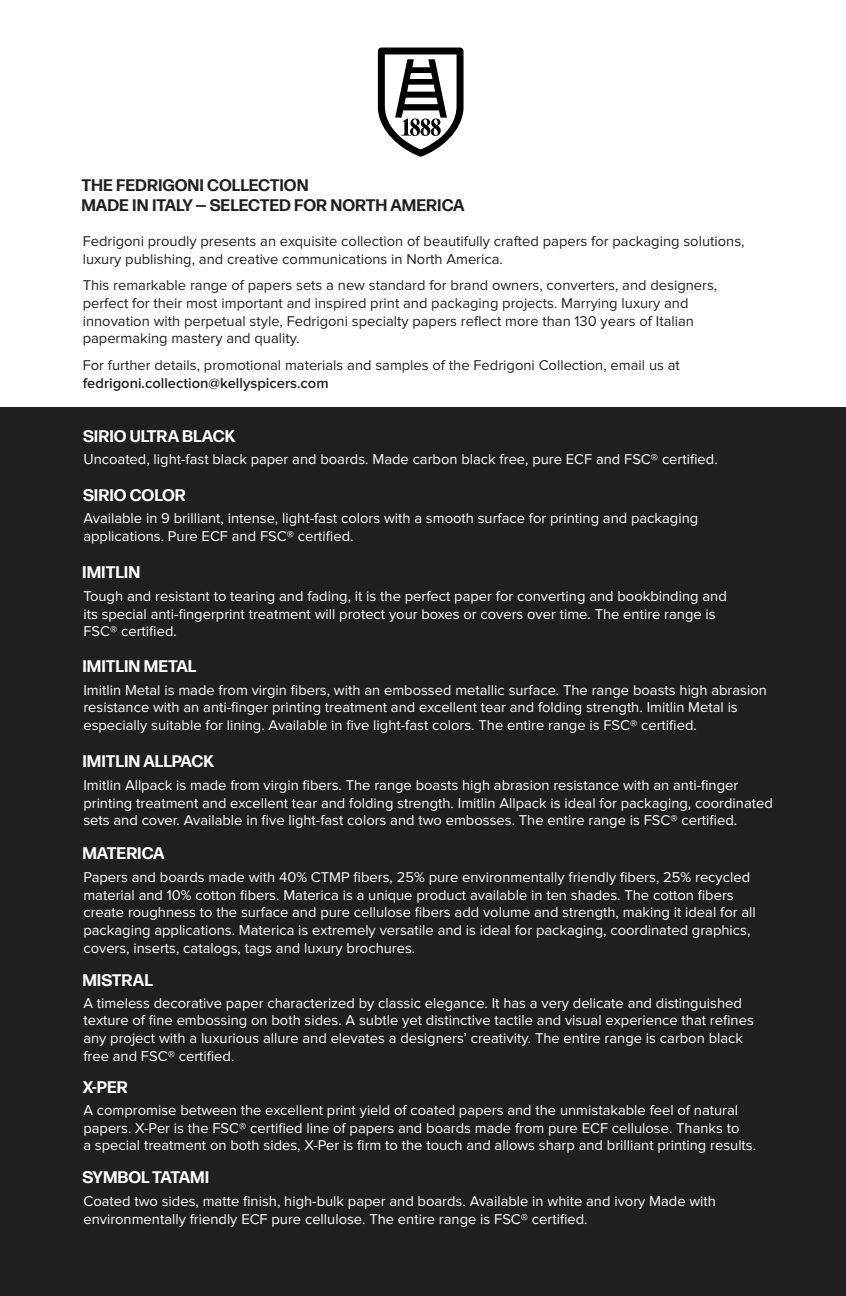
<style>
.page{position:relative;width:846px;height:1296px;background:#fff}
.page>*{position:absolute;margin:0;border:0;box-sizing:border-box;transform-origin:0 0}
.t1{font:700 16.8px "Forma DJR Micro Fedrigoni";color:#fff}
.t2{font:700 16.8px "Forma DJR Micro Fedrigoni";color:#231f20}
.t3{font:14.8px/17.6px "Proxima Nova";color:#fff}
.t4{font:14.8px/17.6px "Proxima Nova";color:#231f20}
.t5{font:600 14.8px "Proxima Nova";color:#231f20}
.s1{color:#231f20}
</style>
<div class="page">
<div style="left:0;top:408px;width:846px;height:888px;background:#231f20"></div>
<svg style="left:378px;top:47px;width:86px;height:110px"></svg>
<p class="t2" style="left:81px;top:174px;width:229px">THE FEDRIGONI COLLECTION</p>
<p class="t2" style="left:81px;top:194px;width:385px">MADE IN ITALY — SELECTED FOR NORTH AMERICA</p>
<p class="t4" style="left:83px;top:233px;width:663px">Fedrigoni proudly presents an exquisite collection of beautifully crafted papers for packaging solutions, luxury publishing, and creative communications in North America.</p>
<p class="t4" style="left:83px;top:277px;width:636px">This remarkable range of papers sets a new standard for brand owners, converters, and designers, perfect for their most important and inspired print and packaging projects. Marrying luxury and innovation with perpetual style, Fedrigoni specialty papers reflect more than 130 years of Italian papermaking mastery and quality.</p>
<p class="t4" style="left:83px;top:357px;width:599px">For further details, promotional materials and samples of the Fedrigoni Collection, email us at</p>
<p class="t5" style="left:83px;top:376px;width:247px">fedrigoni.collection@kellyspicers.com</p>
<p class="t1" style="left:83px;top:425px;width:154px">SIRIO ULTRA BLACK</p>
<p class="t3" style="left:83px;top:451px;width:636px">Uncoated, light-fast black paper and boards. Made carbon black free, pure ECF and FSC® certified.</p>
<p class="t1" style="left:83px;top:484px;width:104px">SIRIO COLOR</p>
<p class="t3" style="left:83px;top:510px;width:616px">Available in 9 brilliant, intense, light-fast colors with a smooth surface for printing and packaging applications. Pure ECF and FSC® certified.</p>
<p class="t1" style="left:82px;top:562px;width:60px">IMITLIN</p>
<p class="t3" style="left:83px;top:588px;width:645px">Tough and resistant to tearing and fading, it is the perfect paper for converting and bookbinding and its special anti-fingerprint treatment will protect your boxes or covers over time. The entire range is<br>FSC® certified.<span class="s1">.</span></p>
<p class="t1" style="left:82px;top:655px;width:115px">IMITLIN METAL</p>
<p class="t3" style="left:83px;top:682px;width:685px">Imitlin Metal is made from virgin fibers, with an embossed metallic surface. The range boasts high abrasion resistance with an anti-finger printing treatment and excellent tear and folding strength. Imitlin Metal is especially suitable for lining. Available in five light-fast colors. The entire range is FSC® certified.</p>
<p class="t1" style="left:82px;top:750px;width:133px">IMITLIN ALLPACK</p>
<p class="t3" style="left:83px;top:777px;width:691px">Imitlin Allpack is made from virgin fibers. The range boasts high abrasion resistance with an anti-finger printing treatment and excellent tear and folding strength. Imitlin Allpack is ideal for packaging, coordinated sets and cover. Available in five light-fast colors and two embosses. The entire range is FSC® certified.</p>
<p class="t1" style="left:82px;top:842px;width:84px">MATERICA</p>
<p class="t3" style="left:83px;top:869px;width:674px">Papers and boards made with 40% CTMP fibers, 25% pure environmentally friendly fibers, 25% recycled material and 10% cotton fibers. Materica is a unique product available in ten shades. The cotton fibers create roughness to the surface and pure cellulose fibers add volume and strength, making it ideal for all packaging applications. Materica is extremely versatile and is ideal for packaging, coordinated graphics, covers, inserts, catalogs, tags and luxury brochures.</p>
<p class="t1" style="left:82px;top:969px;width:72px">MISTRAL</p>
<p class="t3" style="left:83px;top:995px;width:672px">A timeless decorative paper characterized by classic elegance. It has a very delicate and distinguished texture of fine embossing on both sides. A subtle yet distinctive tactile and visual experience that refines any project with a luxurious allure and elevates a designers’ creativity. The entire range is carbon black free and FSC® certified.</p>
<p class="t1" style="left:83px;top:1076px;width:46px">X-PER</p>
<p class="t3" style="left:83px;top:1102px;width:658px">A compromise between the excellent print yield of coated papers and the unmistakable feel of natural papers. X-Per is the FSC® certified line of papers and boards made from pure ECF cellulose. Thanks to</p>
<p class="t3" style="left:83px;top:1137px;width:674px">a special treatment on both sides, X-Per is firm to the touch and allows sharp and brilliant printing results.</p>
<p class="t1" style="left:82px;top:1166px;width:128px">SYMBOL TATAMI</p>
<p class="t3" style="left:83px;top:1193px;width:634px">Coated two sides, matte finish, high-bulk paper and boards. Available in white and ivory Made with environmentally friendly ECF pure cellulose. The entire range is FSC® certified.</p>
</div>
